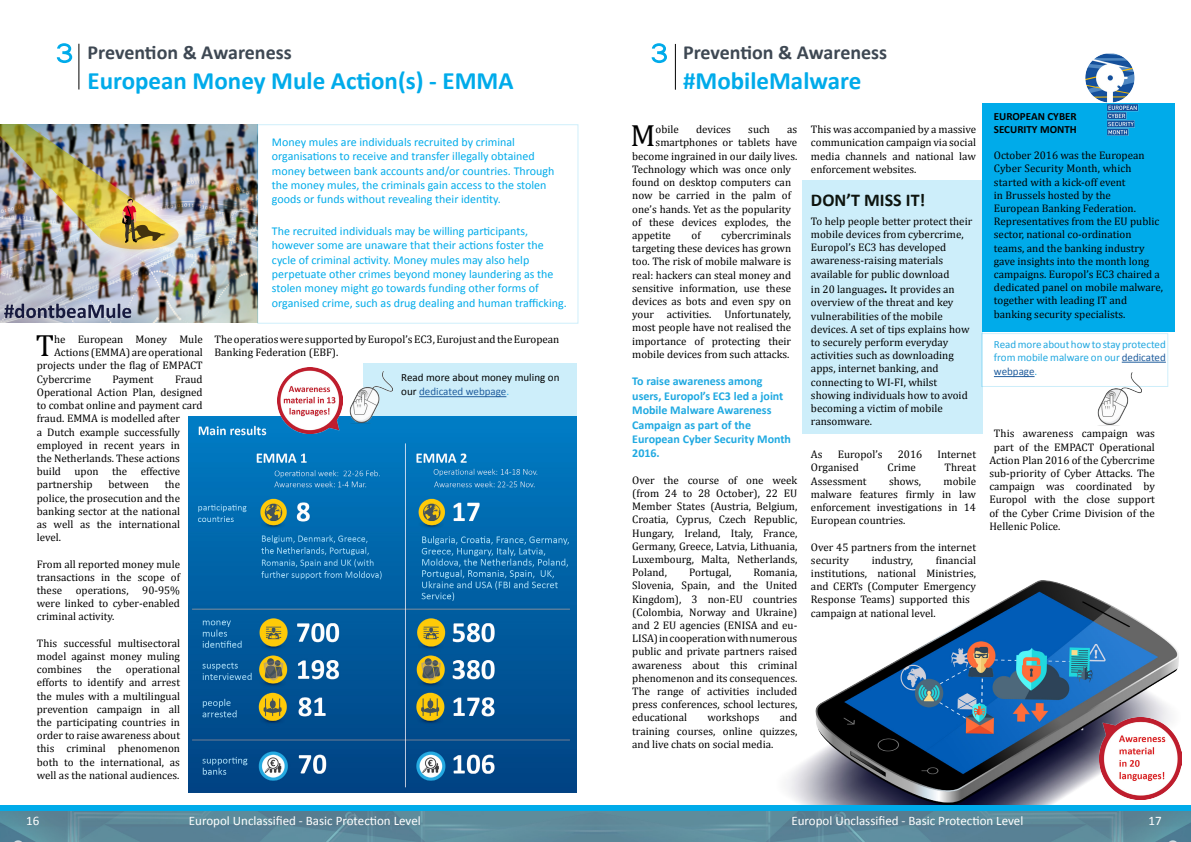
<style>
.page{position:relative;width:1191px;height:842px;background:#fff}
.page>*{position:absolute;margin:0;border:0;box-sizing:border-box;transform-origin:0 0}
.t1{font:30.8px "Cambria";color:#000}
.t2{font:700 25px "Calibri";color:#00abea}
.t3{font:700 20px "Calibri";color:#3e4853}
.t4{font:700 18px "Calibri";color:#0d140e}
.t5{font:13px "Calibri";color:#fff}
.t6{font:12px/14.4px "Calibri";color:#00abea}
.t7{font:700 12px/14.4px "Calibri";color:#1fa9e1}
.t8{font:11px/13.2px "Cambria";color:#000;text-align:justify}
.t9{font:11px/13.2px "Calibri";color:#22a8e0}
.t10{font:11px/14.4px "Calibri";color:#000101}
.t11{font:700 11px/13.2px "Calibri";color:#000}
.t12{font:11px "Calibri";color:#215e9e}
.s1{color:#215e9e}
.s2{color:#22a8e0}
.s3{font-weight:700;font-size:13px}
</style>
<div class="page">
<img style="left:0;top:811px;width:1191px;height:31px">
<div style="left:363px;top:363px;width:214px;height:72px;background:#cdeefa"></div>
<hr style="left:78px;top:44px;width:1px;height:45px;background:#000">
<div style="left:0;top:805px;width:595px;height:6px;background:#00abea"></div>
<svg style="left:57px;top:43px;width:15px;height:20px"></svg>
<img style="left:0;top:125px;width:257px;height:198px">
<img style="left:189px;top:417px;width:388px;height:375px">
<img style="left:349px;top:371px;width:44px;height:53px">
<hr style="left:419px;top:396px;width:87px;height:1px;background:#215e9e">
<img style="left:277px;top:368px;width:65px;height:65px">
<div style="left:982px;top:103px;width:193px;height:229px;background:#00abea"></div>
<img style="left:786px;top:580px;width:393px;height:225px">
<div style="left:802px;top:181px;width:180px;height:253px;background:#cdeefa"></div>
<hr style="left:675px;top:44px;width:1px;height:46px;background:#000">
<div style="left:593px;top:805px;width:598px;height:6px;background:#00abea"></div>
<svg style="left:651px;top:43px;width:16px;height:20px"></svg>
<hr style="left:1121px;top:362px;width:44px;height:1px;background:#215e9e">
<hr style="left:994px;top:376px;width:40px;height:1px;background:#215e9e">
<img style="left:1097px;top:373px;width:44px;height:52px">
<img style="left:1085px;top:53px;width:54px;height:83px">
<img style="left:1099px;top:717px;width:82px;height:82px">
<h3 class="t3" style="left:88px;top:39px;width:206px">Prevention &amp; Awareness</h3>
<h2 class="t2" style="left:88px;top:64px;width:427px">European Money Mule Action(s) - EMMA</h2>
<h1 class="t1" style="left:36px;top:328px;width:20px">T</h1>
<p class="t8" style="left:54px;top:333px;width:150px">he European Money Mule</p>
<p class="t8" style="left:54px;top:346px;width:150px">Actions (EMMA) are operational</p>
<p class="t8" style="left:37px;top:359px;width:167px">projects under the flag of EMPACT</p>
<p class="t8" style="left:37px;top:372px;width:56px">Cybercrime</p>
<p class="t8" style="left:113px;top:372px;width:43px">Payment</p>
<p class="t8" style="left:37px;top:372px;width:167px;text-align:left;text-indent:138px">Fraud<br>Operational Action Plan, designed to combat online and payment card fraud. EMMA is modelled after<br>a Dutch example successfully employed in recent years in<br>the Netherlands. These actions build upon the effective partnership</p>
<p class="t8" style="left:37px;top:478px;width:145px;text-indent:128px">the police, the prosecution and the banking sector at the national as well as the international level.</p>
<p class="t8" style="left:37px;top:557px;width:145px">From all reported money mule transactions in the scope of these operations, 90-95% were linked to cyber-enabled criminal activity.</p>
<p class="t8" style="left:37px;top:636px;width:145px">This successful multisectoral model against money muling combines</p>
<p class="t8" style="left:109px;top:478px;width:42px">between</p>
<p class="t8" style="left:37px;top:663px;width:145px;text-indent:89px">operational efforts to identify and arrest the mules with a multilingual prevention campaign in all the participating countries in order to raise awareness about this criminal phenomenon both to the international, as well as the national audiences.</p>
<p class="t8" style="left:96px;top:663px;width:17px">the</p>
<p class="t6" style="left:272px;top:135px;width:284px">Money mules are individuals recruited by criminal organisations to receive and transfer illegally obtained money between bank accounts and/or countries. Through the money mules, the criminals gain access to the stolen goods or funds without revealing their identity.</p>
<p class="t6" style="left:272px;top:224px;width:296px">The recruited individuals may be willing participants, however some are unaware that their actions foster the cycle of criminal activity. Money mules may also help perpetuate other crimes beyond money laundering as the stolen money might go towards funding other forms of organised crime, such as drug dealing and human trafficking.</p>
<p class="t8" style="left:214px;top:333px;width:346px">The operatios were supported by Europol’s EC3, Eurojust and the European<br>Banking Federation (EBF).</p>
<p class="t10" style="left:401px;top:370px;width:160px">Read more about money muling on our <span class="s1">dedicated webpage</span><span class="s2">.</span></p>
<h3 class="t3" style="left:683px;top:39px;width:206px">Prevention &amp; Awareness</h3>
<h2 class="t2" style="left:683px;top:64px;width:180px">#MobileMalware</h2>
<h1 class="t1" style="left:630px;top:118px;width:27px">M</h1>
<p class="t8" style="left:655px;top:123px;width:25px">obile</p>
<p class="t8" style="left:696px;top:123px;width:36px">devices</p>
<p class="t8" style="left:748px;top:123px;width:23px">such</p>
<p class="t8" style="left:787px;top:123px;width:12px">as</p>
<p class="t8" style="left:655px;top:136px;width:143px">smartphones or tablets have</p>
<p class="t8" style="left:632px;top:149px;width:167px">become ingrained in our daily lives.</p>
<p class="t8" style="left:632px;top:162px;width:160px">Technology which was once only</p>
<p class="t8" style="left:632px;top:176px;width:160px">found on desktop computers can</p>
<p class="t8" style="left:632px;top:189px;width:160px">now be carried in the palm of</p>
<p class="t8" style="left:632px;top:202px;width:160px">one’s hands. Yet as the popularity</p>
<p class="t8" style="left:632px;top:215px;width:160px">of these devices explodes, the</p>
<p class="t8" style="left:632px;top:228px;width:40px">appetite</p>
<p class="t8" style="left:691px;top:228px;width:11px">of</p>
<p class="t8" style="left:632px;top:228px;width:160px;text-indent:89px">cybercriminals targeting these devices has grown too. The risk of mobile malware is real: hackers can steal money and sensitive information, use these devices as bots and even spy on your activities. Unfortunately, most people have not realised the importance of protecting their mobile devices from such attacks.</p>
<p class="t7" style="left:632px;top:374px;width:160px">To raise awareness among users, Europol’s EC3 led a joint<br>Mobile Malware Awareness<br>Campaign as part of the<br>European Cyber Security Month<br>2016.</p>
<p class="t8" style="left:632px;top:473px;width:167px">Over the course of one week (from 24 to 28 October), 22 EU Member States (Austria, Belgium, Croatia, Cyprus, Czech Republic, Hungary, Ireland, Italy, France, Germany, Greece, Latvia, Lithuania, Luxembourg, Malta, Netherlands, Poland,</p>
<p class="t8" style="left:689px;top:566px;width:44px">Portugal,</p>
<p class="t8" style="left:632px;top:566px;width:167px;text-indent:121px">Romania, Slovenia, Spain, and the United Kingdom), 3 non-EU countries (Colombia, Norway and Ukraine) and 2 EU agencies (ENISA and eu-LISA) in cooperation with numerous public and private partners raised awareness about this criminal phenomenon and its consequences.<br>The range of activities included press conferences, school lectures, educational</p>
<p class="t8" style="left:632px;top:711px;width:167px;text-indent:147px">and training courses, online quizzes, and live chats on social media.</p>
<p class="t8" style="left:707px;top:711px;width:53px">workshops</p>
<p class="t8" style="left:811px;top:123px;width:167px">This was accompanied by a massive communication campaign via social media channels and national law enforcement websites.</p>
<h3 class="t4" style="left:811px;top:188px;width:116px">DON’T MISS IT!</h3>
<p class="t8" style="left:811px;top:214px;width:163px;text-align:left">To help people better protect their mobile devices from cybercrime,<br>Europol’s EC3 has developed awareness-raising materials available for public download</p>
<p class="t8" style="left:811px;top:283px;width:160px;text-align:left">in 20 languages<span class="s3">.</span> It provides an overview of the threat and key vulnerabilities of the mobile devices. A set of tips explains how to securely perform everyday activities such as downloading apps, internet banking, and connecting to WI-FI, whilst showing individuals how to avoid becoming a victim of mobile ransomware.</p>
<p class="t8" style="left:811px;top:448px;width:13px">As</p>
<p class="t8" style="left:838px;top:448px;width:46px">Europol’s</p>
<p class="t8" style="left:898px;top:448px;width:26px">2016</p>
<p class="t8" style="left:937px;top:448px;width:40px">Internet</p>
<p class="t8" style="left:811px;top:461px;width:49px">Organised</p>
<p class="t8" style="left:887px;top:461px;width:30px">Crime</p>
<p class="t8" style="left:944px;top:461px;width:33px">Threat</p>
<p class="t8" style="left:811px;top:474px;width:57px">Assessment</p>
<p class="t8" style="left:889px;top:474px;width:33px">shows,</p>
<p class="t8" style="left:811px;top:474px;width:166px;text-indent:133px">mobile malware features firmly in law enforcement investigations in 14<br>European countries.</p>
<p class="t8" style="left:811px;top:540px;width:167px">Over 45 partners from the internet security</p>
<p class="t8" style="left:811px;top:553px;width:167px;text-align:left;text-indent:125px">financial institutions, national Ministries, and CERTs (Computer Emergency<br>Response Teams) supported this campaign at national level.</p>
<p class="t8" style="left:871px;top:553px;width:43px">industry,</p>
<p class="t11" style="left:994px;top:109px;width:84px">EUROPEAN CYBER<br>SECURITY MONTH</p>
<p class="t8" style="left:994px;top:149px;width:171px;text-align:left">October 2016 was the European<br>Cyber Security Month, which started with a kick-off event<br>in Brussels hosted by the<br>European Banking Federation.<br>Representatives from the EU public sector, national co-ordination teams, and the banking industry gave insights into the month long campaigns. Europol’s EC3 chaired a dedicated panel on mobile malware, together with leading IT and banking security specialists.</p>
<p class="t9" style="left:994px;top:337px;width:173px">Read more about how to stay protected from mobile malware on our <span class="s1">dedicated</span></p>
<p class="t12" style="left:994px;top:365px;width:45px">webpage<span class="s2">.</span></p>
<p class="t8" style="left:994px;top:427px;width:163px">This awareness campaign was</p>
<p class="t8" style="left:994px;top:440px;width:162px">part of the EMPACT Operational</p>
<p class="t8" style="left:989px;top:453px;width:167px">Action Plan 2016 of the Cybercrime</p>
<p class="t8" style="left:989px;top:467px;width:167px">sub-priority of Cyber Attacks. The</p>
<p class="t8" style="left:989px;top:480px;width:167px">campaign was coordinated by</p>
<p class="t8" style="left:989px;top:493px;width:167px">Europol with the close support</p>
<p class="t8" style="left:989px;top:506px;width:167px">of the Cyber Crime Division of the</p>
<p class="t8" style="left:989px;top:519px;width:73px">Hellenic Police.</p>
<p class="t5" style="left:26px;top:812px;width:15px">16</p>
<p class="t5" style="left:189px;top:812px;width:233px">Europol Unclassified - Basic Protection Level</p>
<p class="t5" style="left:791px;top:812px;width:233px">Europol Unclassified - Basic Protection Level</p>
<p class="t5" style="left:1148px;top:812px;width:15px">17</p>
</div>
